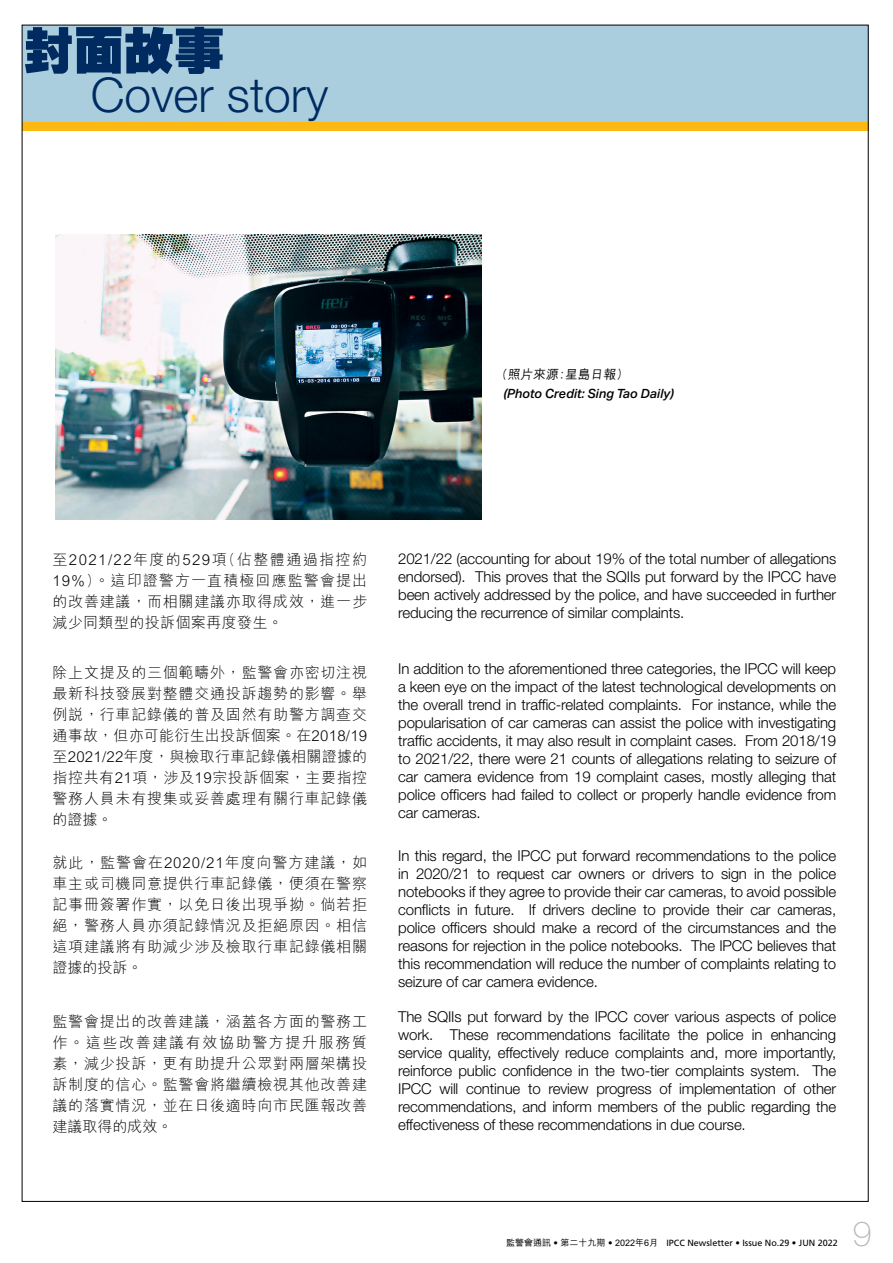
<style>
.page{position:relative;width:893px;height:1263px;background:#fff}
.page>*{position:absolute;margin:0;border:0;box-sizing:border-box;transform-origin:0 0}
.t1{font:800 50.25px "C Hei HK";color:#002b60}
.t2{font:300 48px "Helvetica Neue";color:#002b60}
.t3{font:100 34.5px "Helvetica Neue";color:#b6b8ba}
.t4{font:300 15px/18px "Helvetica Neue";letter-spacing:-.01em;color:#000;text-align:justify}
.t5{font:300 15px/21px "M Hei HK";letter-spacing:.05em;color:#000;text-align:justify}
.t6{font:italic 500 12.75px "Aktiv Grotesk";color:#000}
.t7{font:500 12.75px "M Hei HK";color:#000}
.t8{font:9px "Frutiger";color:#000}
.s1{font-family:"M Hei HK";font-weight:500}
</style>
<div class="page">
<div style="left:22px;top:25px;width:846px;height:105px;background:#abcedf"></div>
<div style="left:22px;top:122px;width:846px;height:9px;background:#fdb913"></div>
<img style="left:55px;top:235px;width:427px;height:284px">
<h1 class="t1" style="left:24px;top:17px;width:202px">封面故事</h1>
<h2 class="t2" style="left:91px;top:65px;width:239px">Cover story</h2>
<p class="t7" style="left:501px;top:365px;width:124px">(照片來源：星島日報)</p>
<p class="t6" style="left:503px;top:385px;width:172px">(Photo Credit: Sing Tao Daily)</p>
<p class="t5" style="left:53px;top:548px;width:316px">至2021/22年度的529項(佔整體通過指控約19%)。這印證警方一直積極回應監警會提出的改善建議，而相關建議亦取得成效，進一步減少同類型的投訴個案再度發生。</p>
<p class="t5" style="left:53px;top:662px;width:316px">除上文提及的三個範疇外，監警會亦密切注視最新科技發展對整體交通投訴趨勢的影響。舉例說，行車記錄儀的普及固然有助警方調查交通事故，但亦可能衍生出投訴個案。在2018/19至2021/22年度，與檢取行車記錄儀相關證據的指控共有21項，涉及19宗投訴個案，主要指控警務人員未有搜集或妥善處理有關行車記錄儀的證據。</p>
<p class="t5" style="left:53px;top:851px;width:316px">就此，監警會在2020/21年度向警方建議，如車主或司機同意提供行車記錄儀，便須在警察記事冊簽署作實，以免日後出現爭拗。倘若拒絕，警務人員亦須記錄情況及拒絕原因。相信這項建議將有助減少涉及檢取行車記錄儀相關證據的投訴。</p>
<p class="t5" style="left:53px;top:1011px;width:316px">監警會提出的改善建議，涵蓋各方面的警務工作。這些改善建議有效協助警方提升服務質素，減少投訴，更有助提升公眾對兩層架構投訴制度的信心。監警會將繼續檢視其他改善建議的落實情況，並在日後適時向市民匯報改善建議取得的成效。</p>
<p class="t4" style="left:398px;top:549px;width:440px">2021/22 (accounting for about 19% of the total number of allegations endorsed). This proves that the SQIIs put forward by the IPCC have been actively addressed by the police, and have succeeded in further reducing the recurrence of similar complaints.</p>
<p class="t4" style="left:398px;top:659px;width:440px">In addition to the aforementioned three categories, the IPCC will keep a keen eye on the impact of the latest technological developments on the overall trend in traffic-related complaints. For instance, while the popularisation of car cameras can assist the police with investigating traffic accidents, it may also result in complaint cases. From 2018/19 to 2021/22, there were 21 counts of allegations relating to seizure of car camera evidence from 19 complaint cases, mostly alleging that police officers had failed to collect or properly handle evidence from car cameras.</p>
<p class="t4" style="left:398px;top:847px;width:440px">In this regard, the IPCC put forward recommendations to the police in 2020/21 to request car owners or drivers to sign in the police notebooks if they agree to provide their car cameras, to avoid possible conflicts in future. If drivers decline to provide their car cameras, police officers should make a record of the circumstances and the reasons for rejection in the police notebooks. The IPCC believes that this recommendation will reduce the number of complaints relating to seizure of car camera evidence.</p>
<p class="t4" style="left:398px;top:1008px;width:440px">The SQIIs put forward by the IPCC cover various aspects of police work. These recommendations facilitate the police in enhancing service quality, effectively reduce complaints and, more importantly, reinforce public confidence in the two-tier complaints system. The IPCC will continue to review progress of implementation of other recommendations, and inform members of the public regarding the effectiveness of these recommendations in due course.</p>
<p class="t8" style="left:506px;top:1237px;width:333px"><span class="s1">監警會通訊</span> • <span class="s1">第二十九期</span> • <span class="s1">2022年6月</span> IPCC Newsletter • Issue No.29 • JUN 2022</p>
<h3 class="t3" style="left:852px;top:1214px;width:21px">9</h3>
</div>
